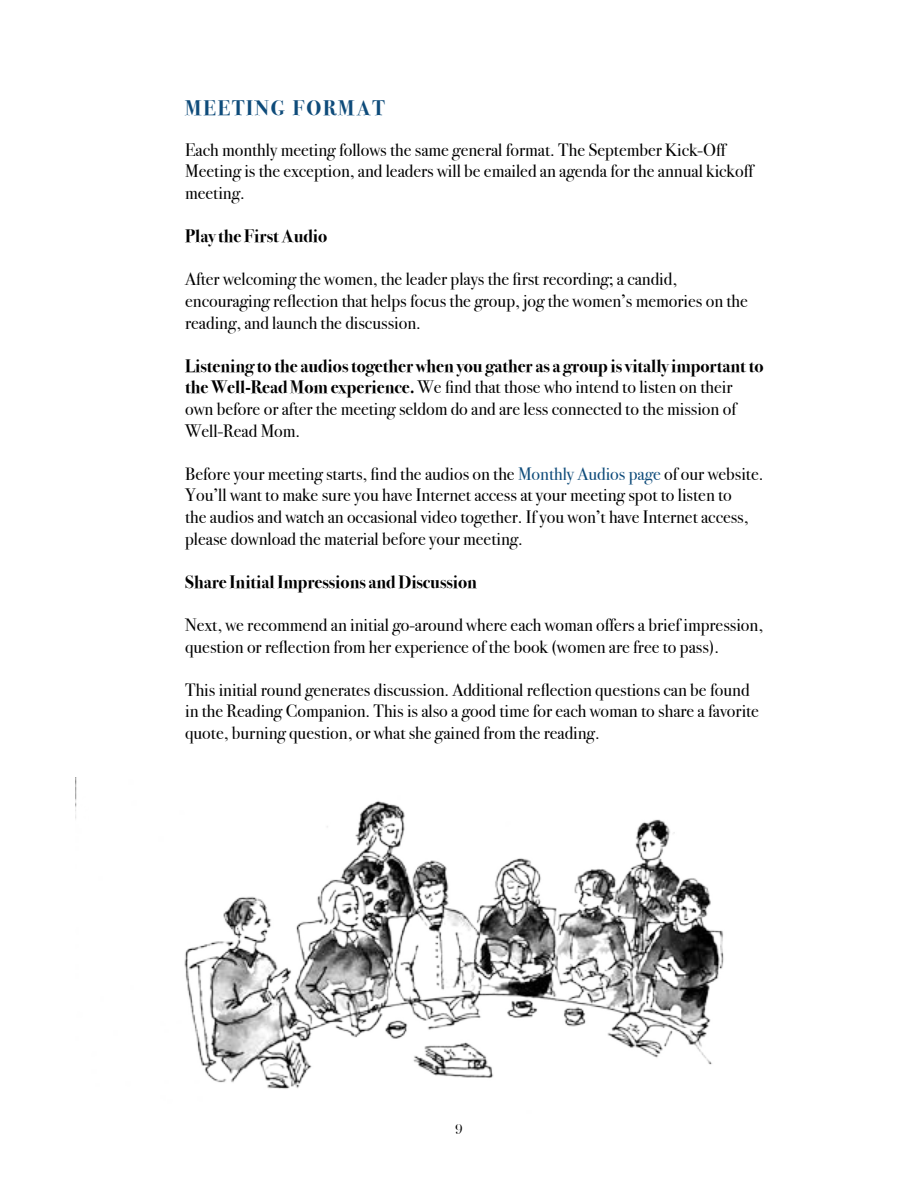
<style>
.page{position:relative;width:918px;height:1188px;background:#fff}
.page>*{position:absolute;margin:0;border:0;box-sizing:border-box;transform-origin:0 0}
.t1{font:700 21px "Bodoni Svty Two ITCTT";letter-spacing:.085em;color:#0e4b7a}
.t2{font:18px/21.6px "Bodoni Svty Two ITCTT";color:#000}
.t3{font:700 18px "Bodoni Svty Two ITCTT";color:#000}
.t4{font:13.5px "Didot";color:#000}
.s1{font-weight:700}
.s2{color:#0e4b7a}
</style>
<div class="page">
<img style="left:76px;top:777px;width:648px;height:312px">
<p class="t1" style="left:185px;top:90px;width:201px">MEETING FORMAT</p>
<p class="t2" style="left:185px;top:137px;width:570px">Each monthly meeting follows the same general format. The September Kick-Off<br>Meeting is the exception, and leaders will be emailed an agenda for the annual kickoff meeting.</p>
<p class="t3" style="left:185px;top:221px;width:144px">Play the First Audio</p>
<p class="t2" style="left:185px;top:267px;width:564px">After welcoming the women, the leader plays the first recording; a candid, encouraging reflection that helps focus the group, jog the women’s memories on the reading, and launch the discussion.</p>
<p class="t2" style="left:185px;top:353px;width:580px"><span class="s1">Listening to the audios together when you gather as a group is vitally important to the Well-Read Mom experience.</span> We find that those who intend to listen on their own before or after the meeting seldom do and are less connected to the mission of Well-Read Mom.</p>
<p class="t2" style="left:185px;top:461px;width:580px">Before your meeting starts, find the audios on the <span class="s2">Monthly Audios page</span> of our website.<br>You’ll want to make sure you have Internet access at your meeting spot to listen to<br>the audios and watch an occasional video together. If you won’t have Internet access, please download the material before your meeting.</p>
<p class="t3" style="left:185px;top:567px;width:293px">Share Initial Impressions and Discussion</p>
<p class="t2" style="left:185px;top:612px;width:579px">Next, we recommend an initial go-around where each woman offers a brief impression, question or reflection from her experience of the book (women are free to pass).</p>
<p class="t2" style="left:185px;top:677px;width:575px">This initial round generates discussion. Additional reflection questions can be found in the Reading Companion. This is also a good time for each woman to share a favorite quote, burning question, or what she gained from the reading.</p>
<p class="t4" style="left:455px;top:1117px;width:9px">9</p>
</div>
